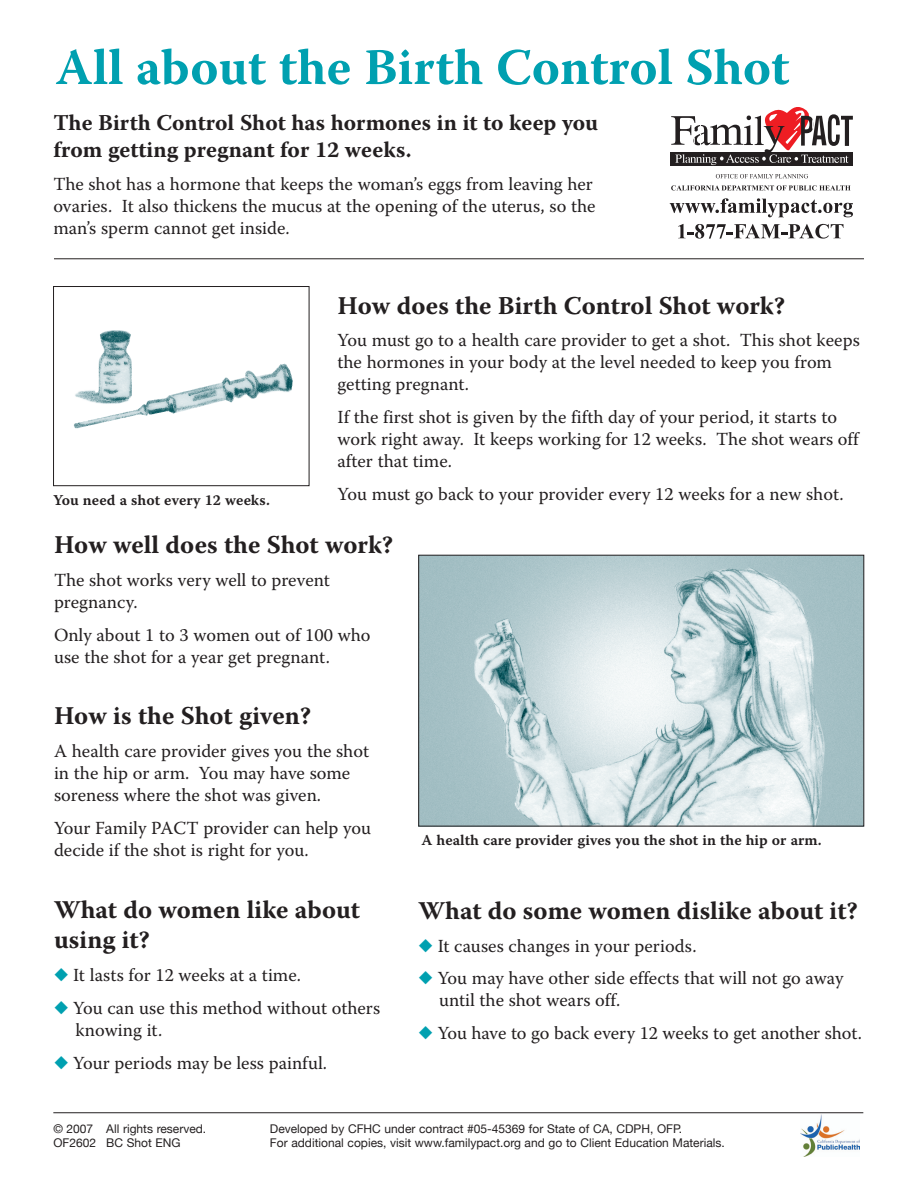
<style>
.page{position:relative;width:918px;height:1188px;background:#fff}
.page>*{position:absolute;margin:0;border:0;box-sizing:border-box;transform-origin:0 0}
.t1{font:700 51px "Warnock Pro";color:#00a0b0}
.t2{font:700 25.5px/30.6px "Warnock Pro";color:#231f20}
.t3{font:700 22.5px/27px "Warnock Pro";color:#231f20}
.t4{font:18.3px/22px "Warnock Pro";color:#231f20}
.t5{font:15px "Warnock Pro Semibold Capt";color:#231f20}
.t6{font:12px "Helvetica Neue";color:#231f20}
.s1{color:#00a0b0}
</style>
<div class="page">
<img style="left:420px;top:557px;width:442px;height:267px">
<div style="left:418px;top:555px;width:446px;height:271px;border:1px solid #231f20"></div>
<hr style="left:54px;top:259px;width:810px;height:1px;background:#231f20">
<img style="left:73px;top:330px;width:220px;height:99px">
<div style="left:53px;top:286px;width:256px;height:200px;border:1px solid #231f20"></div>
<hr style="left:53px;top:1112px;width:810px;height:1px;background:#231f20">
<img style="left:801px;top:1114px;width:58px;height:42px">
<div style="left:671px;top:152px;width:182px;height:14px;background:#231f20"></div>
<svg style="left:671px;top:107px;width:182px;height:58px"></svg>
<svg style="left:716px;top:174px;width:92px;height:4px"></svg>
<svg style="left:671px;top:185px;width:180px;height:6px"></svg>
<svg style="left:670px;top:198px;width:183px;height:19px"></svg>
<svg style="left:678px;top:224px;width:165px;height:14px"></svg>
<h1 class="t1" style="left:55px;top:37px;width:735px">All about the Birth Control Shot</h1>
<p class="t3" style="left:53px;top:109px;width:546px">The Birth Control Shot has hormones in it to keep you from getting pregnant for 12 weeks.</p>
<p class="t4" style="left:53px;top:173px;width:544px">The shot has a hormone that keeps the woman’s eggs from leaving her ovaries. It also thickens the mucus at the opening of the uterus, so the man’s sperm cannot get inside.</p>
<h2 class="t2" style="left:338px;top:289px;width:449px">How does the Birth Control Shot work?</h2>
<p class="t4" style="left:338px;top:329px;width:524px">You must go to a health care provider to get a shot. This shot keeps the hormones in your body at the level needed to keep you from getting pregnant.</p>
<p class="t4" style="left:338px;top:406px;width:523px">If the first shot is given by the fifth day of your period, it starts to work right away. It keeps working for 12 weeks. The shot wears off after that time.</p>
<p class="t4" style="left:338px;top:483px;width:508px">You must go back to your provider every 12 weeks for a new shot.</p>
<h2 class="t2" style="left:54px;top:529px;width:341px">How well does the Shot work?</h2>
<p class="t4" style="left:54px;top:569px;width:278px">The shot works very well to prevent pregnancy.</p>
<p class="t4" style="left:54px;top:624px;width:318px">Only about 1 to 3 women out of 100 who use the shot for a year get pregnant.</p>
<h2 class="t2" style="left:54px;top:700px;width:259px">How is the Shot given?</h2>
<p class="t4" style="left:54px;top:740px;width:317px">A health care provider gives you the shot in the hip or arm. You may have some soreness where the shot was given.</p>
<p class="t4" style="left:54px;top:817px;width:319px">Your Family PACT provider can help you decide if the shot is right for you.</p>
<h2 class="t2" style="left:54px;top:893px;width:307px">What do women like about using it?</h2>
<p class="t4" style="left:54px;top:964px;width:248px"><span class="s1">◆</span> It lasts for 12 weeks at a time.</p>
<p class="t4" style="left:76px;top:997px;width:306px;text-indent:-22px"><span class="s1">◆</span> You can use this method without others knowing it.</p>
<p class="t4" style="left:54px;top:1051px;width:275px"><span class="s1">◆</span> Your periods may be less painful.</p>
<p class="t5" style="left:53px;top:491px;width:218px">You need a shot every 12 weeks.</p>
<p class="t5" style="left:421px;top:831px;width:402px">A health care provider gives you the shot in the hip or arm.</p>
<h2 class="t2" style="left:418px;top:895px;width:441px">What do some women dislike about it?</h2>
<p class="t4" style="left:418px;top:934px;width:280px"><span class="s1">◆</span> It causes changes in your periods.</p>
<p class="t4" style="left:439px;top:967px;width:406px;text-indent:-21px"><span class="s1">◆</span> You may have other side effects that will not go away until the shot wears off.</p>
<p class="t4" style="left:418px;top:1022px;width:445px"><span class="s1">◆</span> You have to go back every 12 weeks to get another shot.</p>
<p class="t6" style="left:53px;top:1122px;width:154px">© 2007 All rights reserved.</p>
<p class="t6" style="left:270px;top:1122px;width:414px">Developed by CFHC under contract #05-45369 for State of CA, CDPH, OFP.</p>
<p class="t6" style="left:53px;top:1136px;width:129px">OF2602 BC Shot ENG</p>
<p class="t6" style="left:270px;top:1136px;width:456px">For additional copies, visit www.familypact.org and go to Client Education Materials.</p>
</div>
